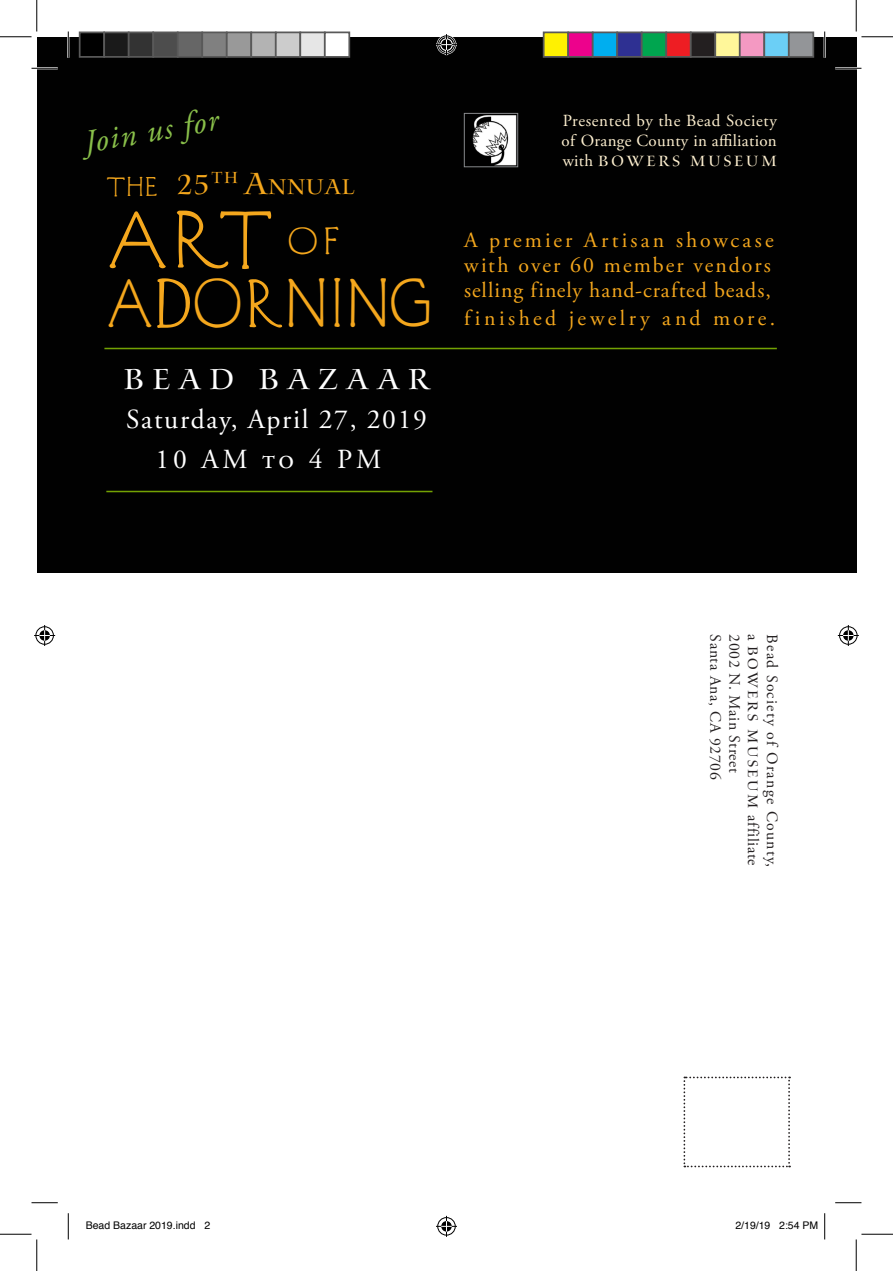
<style>
.page{position:relative;width:893px;height:1271px;background:#fff}
.page>*{position:absolute;margin:0;border:0;box-sizing:border-box;transform-origin:0 0}
.t1{font:61.95px "Diehl Deco";color:#f4a71d}
.t2{font:52.5px "Diehl Deco";letter-spacing:.04em;color:#f4a71d;scale:.9 1}
.t3{font:33.07px "Waters Titling MM";letter-spacing:.26em;color:#fff}
.t4{font:italic 32.73px "Adobe Garamond Pro";color:#89bf4a}
.t5{font:27.65px/39.6px "Adobe Garamond Pro";letter-spacing:.06em;color:#fff;text-align:center}
.t6{font:24.5px "Waters Titling MM";color:#f4a71d}
.t7{font:21.88px/24.8px "Adobe Garamond Pro";letter-spacing:.085em;color:#f4a71d}
.t8{font:21.88px "Adobe Garamond Pro";letter-spacing:.16em;color:#f4a71d}
.t9{font:20.3px "Diehl Deco";color:#f4a71d}
.t10{font:16.97px/20.3px "Adobe Garamond Pro";letter-spacing:.025em;color:#fef0d0;text-align:justify}
.t11{font:15.75px "Adobe Garamond Pro";letter-spacing:.04em;color:#231f20}
.t12{font:15.75px "Adobe Garamond Pro";letter-spacing:.08em;color:#231f20}
.t13{font:15.75px "Waters Titling MM";letter-spacing:.16em;color:#231f20}
.t14{font:10.5px "Helvetica";color:#000}
.s1{font-size:31.5px}
.s2{font-size:35px}
.s3{font-family:"Waters Titling MM"}
.s4{font-family:"Adobe Garamond Pro"}
</style>
<div class="page">
<div style="left:37px;top:37px;width:819px;height:535px;background:#010101"></div>
<svg style="left:683px;top:1076px;width:107px;height:91px"></svg>
<hr style="left:104px;top:348px;width:672px;height:1px;background:#73a103">
<hr style="left:106px;top:491px;width:326px;height:1px;background:#73a103">
<img style="left:472px;top:115px;width:44px;height:50px">
<div style="left:464px;top:113px;width:54px;height:54px;border:1px solid #87898c"></div>
<hr style="left:32px;top:67px;width:26px;height:2px;background:#fff">
<hr style="left:835px;top:67px;width:26px;height:2px;background:#fff">
<hr style="left:67px;top:32px;width:2px;height:26px;background:#fff">
<hr style="left:823px;top:32px;width:2px;height:26px;background:#fff">
<svg style="left:32px;top:68px;width:26px;height:1px"></svg>
<svg style="left:835px;top:68px;width:26px;height:1px"></svg>
<svg style="left:32px;top:1202px;width:26px;height:1px"></svg>
<svg style="left:835px;top:1202px;width:26px;height:1px"></svg>
<svg style="left:68px;top:32px;width:1px;height:26px"></svg>
<svg style="left:68px;top:1213px;width:1px;height:26px"></svg>
<svg style="left:824px;top:32px;width:1px;height:26px"></svg>
<svg style="left:824px;top:1213px;width:1px;height:26px"></svg>
<hr style="left:0;top:36px;width:32px;height:1px;background:#000">
<hr style="left:861px;top:36px;width:31px;height:1px;background:#000">
<hr style="left:0;top:1233px;width:32px;height:1px;background:#000">
<hr style="left:861px;top:1233px;width:31px;height:1px;background:#000">
<hr style="left:36px;top:0;width:1px;height:32px;background:#000">
<hr style="left:36px;top:1239px;width:1px;height:31px;background:#000">
<hr style="left:855px;top:0;width:1px;height:32px;background:#000">
<hr style="left:855px;top:1239px;width:1px;height:31px;background:#000">
<svg style="left:436px;top:34px;width:21px;height:21px"></svg>
<svg style="left:436px;top:1215px;width:21px;height:21px"></svg>
<svg style="left:34px;top:625px;width:21px;height:21px"></svg>
<svg style="left:837px;top:625px;width:21px;height:21px"></svg>
<div style="left:80px;top:32px;width:24px;height:25px;background:#000"></div>
<div style="left:79px;top:32px;width:26px;height:26px;border:2px solid #595959"></div>
<div style="left:104px;top:32px;width:25px;height:25px;background:#1a1a1a"></div>
<div style="left:103px;top:32px;width:27px;height:26px;border:2px solid #595959"></div>
<div style="left:129px;top:32px;width:24px;height:25px;background:#333"></div>
<div style="left:128px;top:32px;width:26px;height:26px;border:2px solid #595959"></div>
<div style="left:153px;top:32px;width:25px;height:25px;background:#4d4d4d"></div>
<div style="left:152px;top:32px;width:26px;height:26px;border:2px solid #595959"></div>
<div style="left:178px;top:32px;width:24px;height:25px;background:#666"></div>
<div style="left:177px;top:32px;width:26px;height:26px;border:2px solid #595959"></div>
<div style="left:202px;top:32px;width:25px;height:25px;background:#808080"></div>
<div style="left:201px;top:32px;width:27px;height:26px;border:2px solid #595959"></div>
<div style="left:227px;top:32px;width:24px;height:25px;background:#999"></div>
<div style="left:226px;top:32px;width:26px;height:26px;border:2px solid #595959"></div>
<div style="left:251px;top:32px;width:25px;height:25px;background:#b3b3b3"></div>
<div style="left:250px;top:32px;width:26px;height:26px;border:2px solid #595959"></div>
<div style="left:276px;top:32px;width:24px;height:25px;background:#ccc"></div>
<div style="left:275px;top:32px;width:26px;height:26px;border:2px solid #595959"></div>
<div style="left:300px;top:32px;width:25px;height:25px;background:#e6e6e6"></div>
<div style="left:299px;top:32px;width:27px;height:26px;border:2px solid #595959"></div>
<div style="left:325px;top:32px;width:24px;height:25px;background:#fff"></div>
<div style="left:324px;top:32px;width:26px;height:26px;border:2px solid #595959"></div>
<div style="left:543px;top:32px;width:25px;height:25px;background:#fff101"></div>
<div style="left:542px;top:32px;width:27px;height:26px;border:2px solid #595959"></div>
<div style="left:568px;top:32px;width:24px;height:25px;background:#ed028c"></div>
<div style="left:567px;top:32px;width:26px;height:26px;border:2px solid #595959"></div>
<div style="left:592px;top:32px;width:25px;height:25px;background:#00aeef"></div>
<div style="left:592px;top:32px;width:26px;height:26px;border:2px solid #595959"></div>
<div style="left:617px;top:32px;width:24px;height:25px;background:#2e3092"></div>
<div style="left:616px;top:32px;width:26px;height:26px;border:2px solid #595959"></div>
<div style="left:641px;top:32px;width:25px;height:25px;background:#00a54f"></div>
<div style="left:640px;top:32px;width:27px;height:26px;border:2px solid #595959"></div>
<div style="left:666px;top:32px;width:24px;height:25px;background:#ee1d23"></div>
<div style="left:665px;top:32px;width:26px;height:26px;border:2px solid #595959"></div>
<div style="left:690px;top:32px;width:25px;height:25px;background:#231f20"></div>
<div style="left:690px;top:32px;width:26px;height:26px;border:2px solid #595959"></div>
<div style="left:715px;top:32px;width:24px;height:25px;background:#fff79a"></div>
<div style="left:714px;top:32px;width:26px;height:26px;border:2px solid #595959"></div>
<div style="left:739px;top:32px;width:25px;height:25px;background:#f499c2"></div>
<div style="left:738px;top:32px;width:27px;height:26px;border:2px solid #595959"></div>
<div style="left:764px;top:32px;width:24px;height:25px;background:#6bcff6"></div>
<div style="left:763px;top:32px;width:26px;height:26px;border:2px solid #595959"></div>
<div style="left:788px;top:32px;width:25px;height:25px;background:#939598"></div>
<div style="left:788px;top:32px;width:26px;height:26px;border:2px solid #595959"></div>
<p class="t4" style="left:81px;top:123px;width:137px;rotate:-10deg">Join us for</p>
<p class="t6" style="left:177px;top:175px;width:179px"><span class="s1">25</span><sup>TH</sup> <span class="s2">A</span>NNUAL</p>
<p class="t9" style="left:106px;top:177px;width:53px">the</p>
<p class="t1" style="left:106px;top:211px;width:235px">ART <sup>of</sup></p>
<p class="t2" style="left:106px;top:278px;width:363px">AdOrNING</p>
<p class="t3" style="left:124px;top:363px;width:307px">BEAD BAZAAR</p>
<p class="t5" style="left:126px;top:401px;width:302px">Saturday, April 27, 2019<br>10 AM to 4 PM</p>
<p class="t10" style="left:561px;top:111px;width:217px">Presented by the Bead Society of Orange County in affiliation with <span class="s3">BOWERS MUSEUM</span></p>
<p class="t7" style="left:464px;top:228px;width:311px">A premier Artisan showcase with over 60 member vendors selling finely hand-crafted beads,</p>
<p class="t8" style="left:464px;top:305px;width:312px">finished jewelry and more.</p>
<p class="t11" style="left:725px;top:634px;width:147px;rotate:90deg">Santa Ana, CA 92706</p>
<p class="t11" style="left:743px;top:634px;width:140px;rotate:90deg">2002 N. Main Street</p>
<p class="t13" style="left:760px;top:634px;width:232px;rotate:90deg"><span class="s4">a</span> BOWERS MUSEUM <span class="s4">affiliate</span></p>
<p class="t12" style="left:781px;top:634px;width:234px;rotate:90deg">Bead Society of Orange County,</p>
<p class="t14" style="left:86px;top:1217px;width:126px">Bead Bazaar 2019.indd 2</p>
<p class="t14" style="left:735px;top:1217px;width:84px">2/19/19 2:54 PM</p>
</div>
